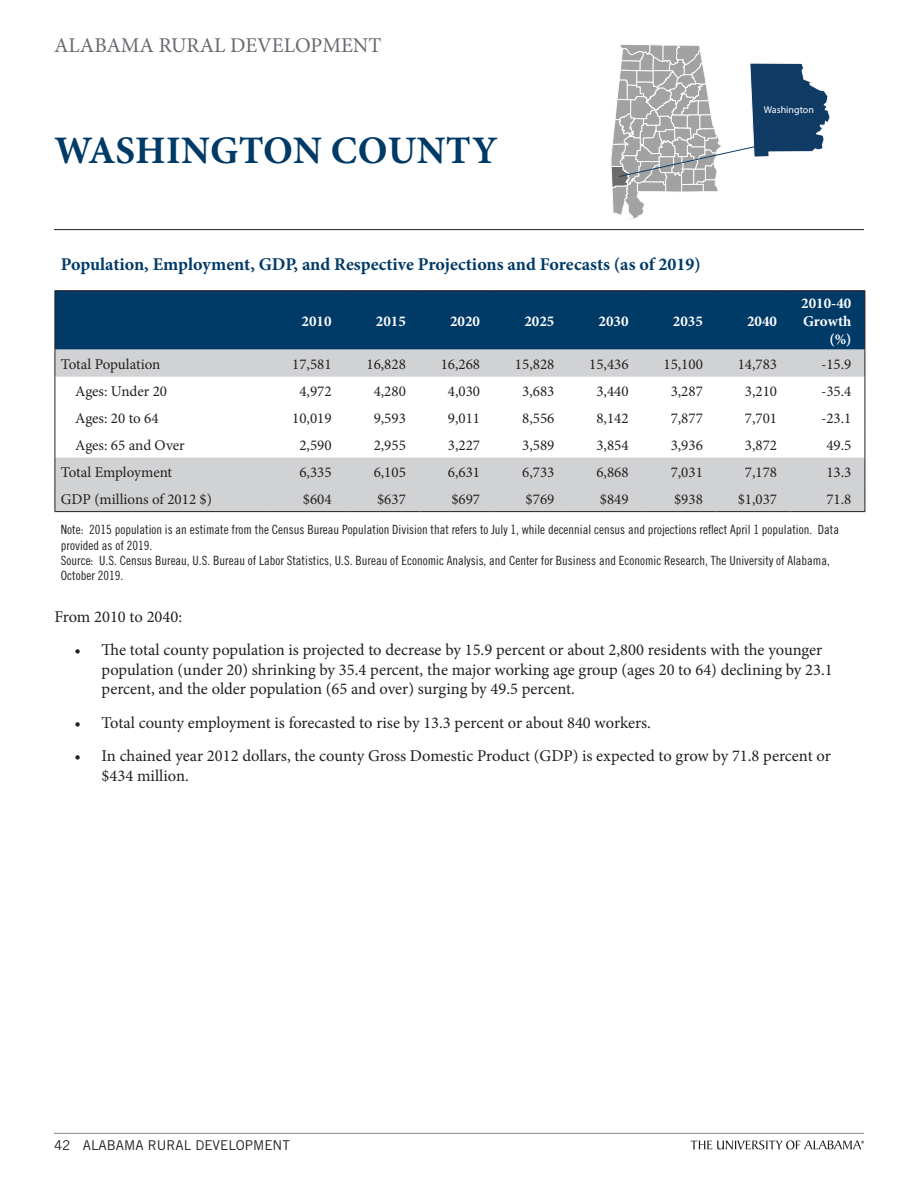
<style>
.page{position:relative;width:918px;height:1188px;background:#fff}
.page>*{position:absolute;margin:0;border:0;box-sizing:border-box;transform-origin:0 0}
.t1{font:700 39px "Minion Pro";letter-spacing:.005em;color:#003a67}
.t2{font:21px "Minion Pro";color:#66696e}
.t3{font:700 18px "Minion Pro";color:#003a67}
.t4{font:16.5px/19.8px "Minion Pro";color:#231f20}
.t5{font:15px "Minion Pro";color:#231f20}
.t6{font:700 15px/18px "Minion Pro";color:#fff;text-align:right}
.t7{font:13.5px "Trade Gothic LT Std";color:#231f20}
.t8{font:12.75px/15.3px "Trade Gothic LT Std Cn 18";color:#231f20}
.t9{font:10.05px "Myriad Pro";color:#fff}
</style>
<div class="page">
<hr style="left:54px;top:1133px;width:810px;height:1px;background:#7b868d">
<hr style="left:54px;top:229px;width:810px;height:1px;background:#231f20">
<svg style="left:691px;top:1140px;width:173px;height:10px"></svg>
<div style="left:56px;top:291px;width:809px;height:59px;background:#003a67"></div>
<svg style="left:56px;top:350px;width:809px;height:161px"></svg>
<hr style="left:55px;top:291px;width:1px;height:59px;background:#231f20">
<hr style="left:865px;top:291px;width:1px;height:59px;background:#231f20">
<svg style="left:55px;top:350px;width:1px;height:161px"></svg>
<svg style="left:865px;top:350px;width:1px;height:161px"></svg>
<hr style="left:55px;top:511px;width:216px;height:1px;background:#231f20">
<hr style="left:271px;top:511px;width:74px;height:1px;background:#231f20">
<hr style="left:345px;top:511px;width:74px;height:1px;background:#231f20">
<hr style="left:419px;top:511px;width:75px;height:1px;background:#231f20">
<hr style="left:494px;top:511px;width:74px;height:1px;background:#231f20">
<hr style="left:568px;top:511px;width:74px;height:1px;background:#231f20">
<hr style="left:642px;top:511px;width:74px;height:1px;background:#231f20">
<hr style="left:716px;top:511px;width:75px;height:1px;background:#231f20">
<hr style="left:791px;top:511px;width:74px;height:1px;background:#231f20">
<hr style="left:55px;top:290px;width:216px;height:1px;background:#231f20">
<hr style="left:271px;top:290px;width:74px;height:1px;background:#231f20">
<hr style="left:345px;top:290px;width:74px;height:1px;background:#231f20">
<hr style="left:419px;top:290px;width:75px;height:1px;background:#231f20">
<hr style="left:494px;top:290px;width:74px;height:1px;background:#231f20">
<hr style="left:568px;top:290px;width:74px;height:1px;background:#231f20">
<hr style="left:642px;top:290px;width:74px;height:1px;background:#231f20">
<hr style="left:716px;top:290px;width:75px;height:1px;background:#231f20">
<hr style="left:791px;top:290px;width:74px;height:1px;background:#231f20">
<svg style="left:611px;top:44px;width:219px;height:175px"></svg>
<p class="t2" style="left:54px;top:31px;width:329px">ALABAMA RURAL DEVELOPMENT</p>
<h1 class="t1" style="left:55px;top:123px;width:445px">WASHINGTON COUNTY</h1>
<p class="t3" style="left:61px;top:252px;width:642px">Population, Employment, GDP, and Respective Projections and Forecasts (as of 2019)</p>
<p class="t9" style="left:764px;top:103px;width:52px">Washington</p>
<p class="t6" style="left:302px;top:312px;width:31px">2010</p>
<p class="t6" style="left:376px;top:312px;width:31px">2015</p>
<p class="t6" style="left:450px;top:312px;width:31px">2020</p>
<p class="t6" style="left:524px;top:312px;width:31px">2025</p>
<p class="t6" style="left:599px;top:312px;width:31px">2030</p>
<p class="t6" style="left:673px;top:312px;width:31px">2035</p>
<p class="t6" style="left:747px;top:312px;width:31px">2040</p>
<p class="t6" style="left:801px;top:294px;width:52px">2010-40<br>Growth (%)</p>
<p class="t5" style="left:61px;top:354px;width:101px">Total Population</p>
<p class="t5" style="left:292px;top:354px;width:41px">17,581</p>
<p class="t5" style="left:366px;top:354px;width:41px">16,828</p>
<p class="t5" style="left:441px;top:354px;width:41px">16,268</p>
<p class="t5" style="left:515px;top:354px;width:41px">15,828</p>
<p class="t5" style="left:589px;top:354px;width:41px">15,436</p>
<p class="t5" style="left:663px;top:354px;width:41px">15,100</p>
<p class="t5" style="left:738px;top:354px;width:41px">14,783</p>
<p class="t5" style="left:821px;top:354px;width:32px">-15.9</p>
<p class="t5" style="left:75px;top:381px;width:93px">Ages: Under 20</p>
<p class="t5" style="left:299px;top:381px;width:34px">4,972</p>
<p class="t5" style="left:374px;top:381px;width:34px">4,280</p>
<p class="t5" style="left:448px;top:381px;width:34px">4,030</p>
<p class="t5" style="left:522px;top:381px;width:34px">3,683</p>
<p class="t5" style="left:596px;top:381px;width:34px">3,440</p>
<p class="t5" style="left:671px;top:381px;width:34px">3,287</p>
<p class="t5" style="left:745px;top:381px;width:34px">3,210</p>
<p class="t5" style="left:821px;top:381px;width:32px">-35.4</p>
<p class="t5" style="left:75px;top:408px;width:85px">Ages: 20 to 64</p>
<p class="t5" style="left:292px;top:408px;width:41px">10,019</p>
<p class="t5" style="left:374px;top:408px;width:34px">9,593</p>
<p class="t5" style="left:448px;top:408px;width:34px">9,011</p>
<p class="t5" style="left:522px;top:408px;width:34px">8,556</p>
<p class="t5" style="left:596px;top:408px;width:34px">8,142</p>
<p class="t5" style="left:671px;top:408px;width:34px">7,877</p>
<p class="t5" style="left:745px;top:408px;width:34px">7,701</p>
<p class="t5" style="left:821px;top:408px;width:32px">-23.1</p>
<p class="t5" style="left:75px;top:435px;width:111px">Ages: 65 and Over</p>
<p class="t5" style="left:299px;top:435px;width:34px">2,590</p>
<p class="t5" style="left:374px;top:435px;width:34px">2,955</p>
<p class="t5" style="left:448px;top:435px;width:34px">3,227</p>
<p class="t5" style="left:522px;top:435px;width:34px">3,589</p>
<p class="t5" style="left:596px;top:435px;width:34px">3,854</p>
<p class="t5" style="left:671px;top:435px;width:34px">3,936</p>
<p class="t5" style="left:745px;top:435px;width:34px">3,872</p>
<p class="t5" style="left:826px;top:435px;width:27px">49.5</p>
<p class="t5" style="left:61px;top:462px;width:113px">Total Employment</p>
<p class="t5" style="left:299px;top:462px;width:34px">6,335</p>
<p class="t5" style="left:374px;top:462px;width:34px">6,105</p>
<p class="t5" style="left:448px;top:462px;width:34px">6,631</p>
<p class="t5" style="left:522px;top:462px;width:34px">6,733</p>
<p class="t5" style="left:596px;top:462px;width:34px">6,868</p>
<p class="t5" style="left:671px;top:462px;width:34px">7,031</p>
<p class="t5" style="left:745px;top:462px;width:34px">7,178</p>
<p class="t5" style="left:826px;top:462px;width:27px">13.3</p>
<p class="t5" style="left:61px;top:489px;width:153px">GDP (millions of 2012 $)</p>
<p class="t5" style="left:303px;top:489px;width:30px">$604</p>
<p class="t5" style="left:377px;top:489px;width:30px">$637</p>
<p class="t5" style="left:451px;top:489px;width:30px">$697</p>
<p class="t5" style="left:526px;top:489px;width:30px">$769</p>
<p class="t5" style="left:600px;top:489px;width:30px">$849</p>
<p class="t5" style="left:674px;top:489px;width:30px">$938</p>
<p class="t5" style="left:738px;top:489px;width:41px">$1,037</p>
<p class="t5" style="left:826px;top:489px;width:27px">71.8</p>
<p class="t8" style="left:61px;top:522px;width:780px">Note: 2015 population is an estimate from the Census Bureau Population Division that refers to July 1, while decennial census and projections reflect April 1 population. Data provided as of 2019.<br>Source: U.S. Census Bureau, U.S. Bureau of Labor Statistics, U.S. Bureau of Economic Analysis, and Center for Business and Economic Research, The University of Alabama, October 2019.</p>
<p class="t4" style="left:54px;top:607px;width:129px">From 2010 to 2040:</p>
<p class="t4" style="left:102px;top:640px;width:733px;text-indent:-27px">• The total county population is projected to decrease by 15.9 percent or about 2,800 residents with the younger population (under 20) shrinking by 35.4 percent, the major working age group (ages 20 to 64) declining by 23.1 percent, and the older population (65 and over) surging by 49.5 percent.</p>
<p class="t4" style="left:75px;top:713px;width:578px">• Total county employment is forecasted to rise by 13.3 percent or about 840 workers.</p>
<p class="t4" style="left:102px;top:746px;width:731px;text-indent:-27px">• In chained year 2012 dollars, the county Gross Domestic Product (GDP) is expected to grow by 71.8 percent or $434 million.</p>
<p class="t7" style="left:54px;top:1137px;width:237px">42 ALABAMA RURAL DEVELOPMENT</p>
</div>
